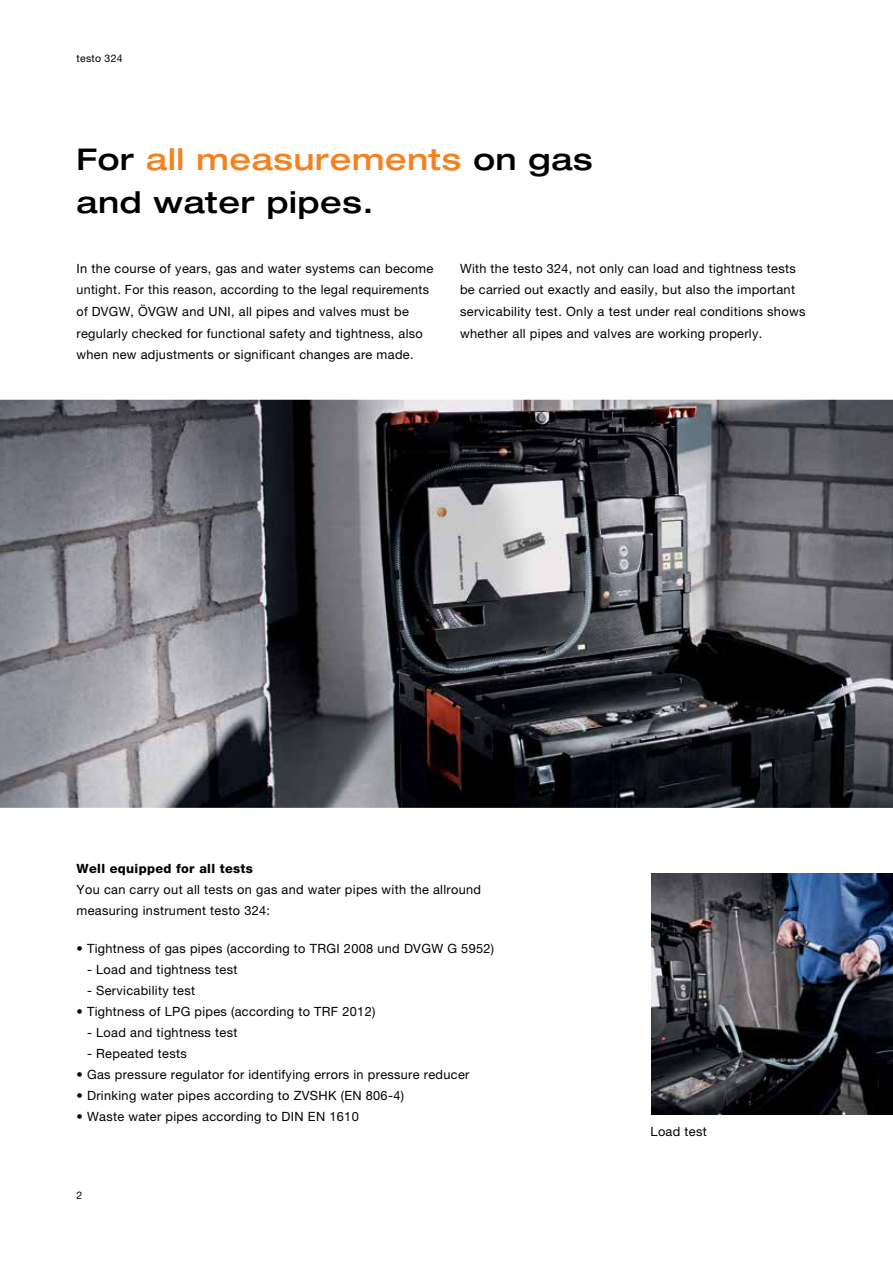
<style>
.page{position:relative;width:893px;height:1263px;background:#fff}
.page>*{position:absolute;margin:0;border:0;box-sizing:border-box;transform-origin:0 0}
.t1{font:500 expanded 30px/43.2px "Helvetica Neue LTW1 G";letter-spacing:.025em;color:#000}
.t2{font:12.75px/21.6px "Helvetica Neue LTW1 G";letter-spacing:.025em;color:#000}
.t3{font:800 12.75px "Helvetica Neue LTW1 G";letter-spacing:.025em;color:#000}
.t4{font:10.5px "Helvetica Neue LTW1 G";letter-spacing:.025em;color:#000}
.s1{color:#f58220}
</style>
<div class="page">
<img style="left:0;top:400px;width:893px;height:408px">
<img style="left:651px;top:873px;width:242px;height:242px">
<p class="t4" style="left:77px;top:51px;width:48px">testo 324</p>
<h1 class="t1" style="left:77px;top:137px;width:518px">For <span class="s1">all measurements</span> on gas and water pipes.</h1>
<p class="t2" style="left:77px;top:257px;width:358px">In the course of years, gas and water systems can become untight. For this reason, according to the legal requirements of DVGW, ÖVGW and UNI, all pipes and valves must be regularly checked for functional safety and tightness, also when new adjustments or significant changes are made.</p>
<p class="t2" style="left:460px;top:257px;width:347px">With the testo 324, not only can load and tightness tests be carried out exactly and easily, but also the important servicability test. Only a test under real conditions shows whether all pipes and valves are working properly.</p>
<p class="t3" style="left:77px;top:861px;width:178px">Well equipped for all tests</p>
<p class="t2" style="left:77px;top:879px;width:406px;line-height:21px">You can carry out all tests on gas and water pipes with the allround measuring instrument testo 324:</p>
<p class="t2" style="left:77px;top:937px;width:419px">• Tightness of gas pipes (according to TRGI 2008 und DVGW G 5952)</p>
<p class="t2" style="left:87px;top:958px;width:152px">- Load and tightness test</p>
<p class="t2" style="left:87px;top:979px;width:110px">- Servicability test</p>
<p class="t2" style="left:77px;top:1000px;width:300px">• Tightness of LPG pipes (according to TRF 2012)</p>
<p class="t2" style="left:87px;top:1021px;width:152px">- Load and tightness test</p>
<p class="t2" style="left:87px;top:1042px;width:101px">- Repeated tests</p>
<p class="t2" style="left:77px;top:1063px;width:394px">• Gas pressure regulator for identifying errors in pressure reducer</p>
<p class="t2" style="left:77px;top:1084px;width:329px">• Drinking water pipes according to ZVSHK (EN 806-4)</p>
<p class="t2" style="left:77px;top:1105px;width:284px">• Waste water pipes according to DIN EN 1610</p>
<p class="t4" style="left:77px;top:1188px;width:7px">2</p>
<p class="t2" style="left:651px;top:1120px;width:58px">Load test</p>
</div>
